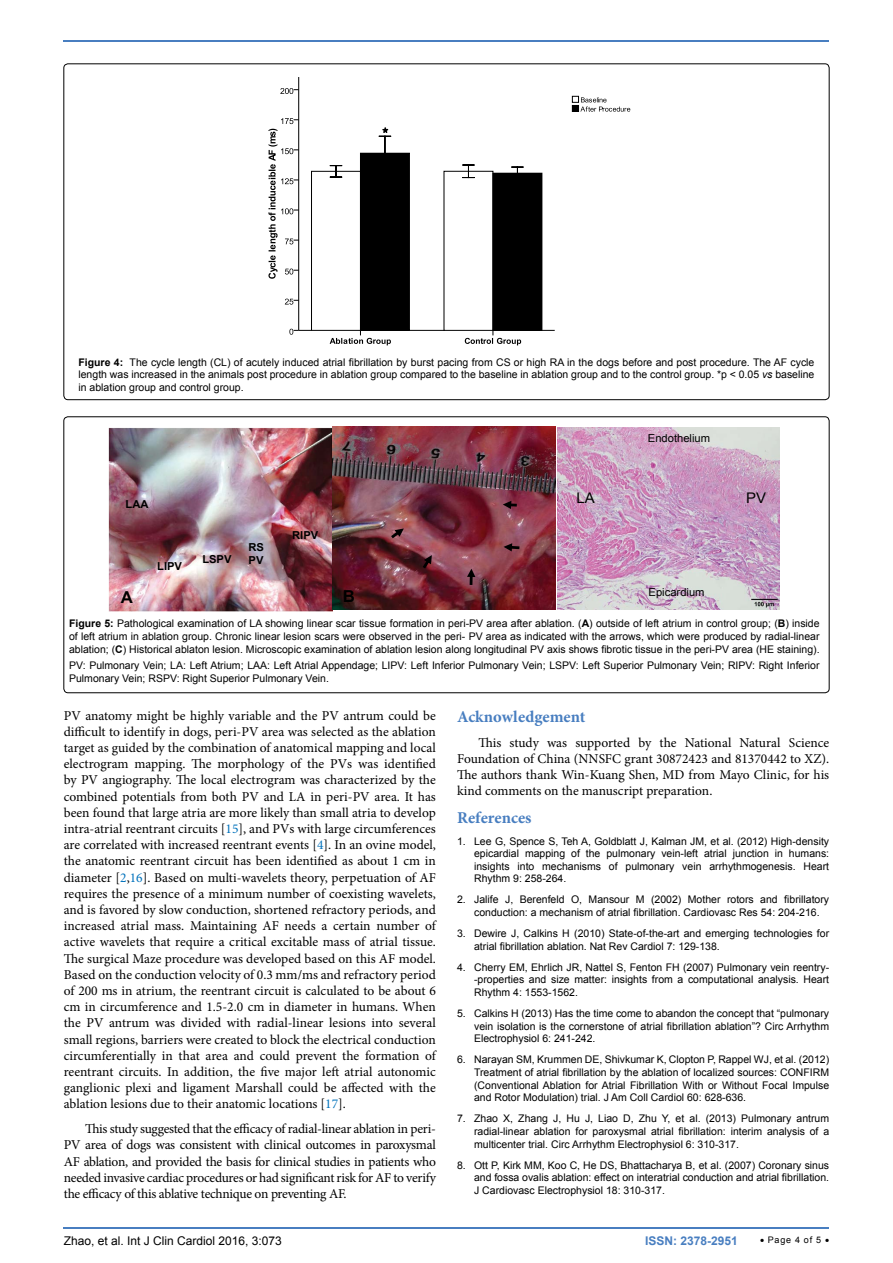
<style>
.page{position:relative;width:893px;height:1263px;background:#fff}
.page>*{position:absolute;margin:0;border:0;box-sizing:border-box;transform-origin:0 0}
.t1{font:700 16.5px "Minion Pro";color:#487ec0}
.t2{font:700 16.5px "Arial";color:#000}
.t3{font:14.7px "Arial";color:#000}
.t4{font:13.5px/16.2px "Minion Pro";letter-spacing:-.01em;color:#000;text-align:justify}
.t5{font:12px "Arial";color:#000}
.t6{font:700 12px "Arial";color:#487ec0}
.t7{font:10.95px "Arial";color:#000}
.t8{font:700 10.95px "Arial";color:#000}
.t9{font:10.5px/12.6px "Arial";color:#000;text-align:justify}
.t10{font:9px "Arial";letter-spacing:.08em;color:#000}
.t11{font:8.1px "Sim Sun";color:#000}
.s1{font-weight:700}
.s2{font-style:italic}
.s3{color:#0072bc}
</style>
<div class="page">
<hr style="left:64px;top:1227px;width:765px;height:2px;background:#487ec0">
<hr style="left:64px;top:40px;width:765px;height:2px;background:#487ec0">
<hr style="left:299px;top:330px;width:256px;height:1px;background:#000">
<svg style="left:465px;top:331px;width:56px;height:14px"></svg>
<svg style="left:330px;top:331px;width:61px;height:14px"></svg>
<hr style="left:298px;top:77px;width:1px;height:253px;background:#000">
<svg style="left:280px;top:88px;width:19px;height:6px"></svg>
<svg style="left:268px;top:118px;width:31px;height:161px"></svg>
<svg style="left:285px;top:299px;width:14px;height:6px"></svg>
<svg style="left:289px;top:329px;width:10px;height:6px"></svg>
<div style="left:444px;top:171px;width:49px;height:160px;border:1px solid #000"></div>
<div style="left:311px;top:171px;width:50px;height:160px;border:1px solid #000"></div>
<div style="left:493px;top:173px;width:49px;height:157px;background:#000"></div>
<div style="left:360px;top:153px;width:49px;height:177px;background:#000"></div>
<div style="left:360px;top:153px;width:50px;height:178px;border:1px solid #000"></div>
<svg style="left:329px;top:165px;width:14px;height:13px"></svg>
<svg style="left:462px;top:164px;width:13px;height:14px"></svg>
<svg style="left:511px;top:166px;width:13px;height:7px"></svg>
<svg style="left:572px;top:96px;width:58px;height:16px"></svg>
<svg style="left:378px;top:128px;width:14px;height:27px"></svg>
<img style="left:109px;top:427px;width:446px;height:184px">
<svg style="left:420px;top:555px;width:12px;height:16px"></svg>
<svg style="left:467px;top:569px;width:8px;height:16px"></svg>
<svg style="left:504px;top:543px;width:18px;height:8px"></svg>
<svg style="left:503px;top:501px;width:14px;height:8px"></svg>
<svg style="left:388px;top:528px;width:16px;height:13px"></svg>
<img style="left:557px;top:428px;width:223px;height:182px">
<p class="t11" style="left:381px;top:126px;width:10px">＊</p>
<p class="t9" style="left:78px;top:356px;width:737px"><span class="s1">Figure 4:</span> The cycle length (CL) of acutely induced atrial fibrillation by burst pacing from CS or high RA in the dogs before and post procedure. The AF cycle length was increased in the animals post procedure in ablation group compared to the baseline in ablation group and to the control group. *p &lt; 0.05 <span class="s2">vs</span> baseline in ablation group and control group.</p>
<p class="t8" style="left:126px;top:497px;width:24px">LAA</p>
<h1 class="t2" style="left:121px;top:586px;width:14px">A</h1>
<p class="t8" style="left:157px;top:559px;width:26px">LIPV</p>
<p class="t8" style="left:249px;top:540px;width:17px">RS</p>
<p class="t8" style="left:202px;top:552px;width:31px">LSPV</p>
<p class="t8" style="left:249px;top:553px;width:16px">PV</p>
<p class="t8" style="left:292px;top:528px;width:28px">RIPV</p>
<h1 class="t2" style="left:343px;top:585px;width:14px">B</h1>
<p class="t7" style="left:648px;top:431px;width:64px">Endothelium</p>
<h2 class="t3" style="left:576px;top:488px;width:20px">LA</h2>
<h2 class="t3" style="left:746px;top:488px;width:21px">PV</h2>
<p class="t7" style="left:649px;top:585px;width:57px">Epicardium</p>
<p class="t9" style="left:69px;top:617px;width:752px"><span class="s1">Figure 5:</span> Pathological examination of LA showing linear scar tissue formation in peri-PV area after ablation. (<span class="s1">A</span>) outside of left atrium in control group; (<span class="s1">B</span>) inside of left atrium in ablation group. Chronic linear lesion scars were observed in the peri- PV area as indicated with the arrows, which were produced by radial-linear ablation; (<span class="s1">C</span>) Historical ablaton lesion. Microscopic examination of ablation lesion along longitudinal PV axis shows fibrotic tissue in the peri-PV area (HE staining).</p>
<p class="t9" style="left:69px;top:660px;width:752px">PV: Pulmonary Vein; LA: Left Atrium; LAA: Left Atrial Appendage; LIPV: Left Inferior Pulmonary Vein; LSPV: Left Superior Pulmonary Vein; RIPV: Right Inferior<br>Pulmonary Vein; RSPV: Right Superior Pulmonary Vein.</p>
<p class="t4" style="left:64px;top:707px;width:374px">PV anatomy might be highly variable and the PV antrum could be difficult to identify in dogs, peri-PV area was selected as the ablation target as guided by the combination of anatomical mapping and local electrogram mapping. The morphology of the PVs was identified by PV angiography. The local electrogram was characterized by the combined potentials from both PV and LA in peri-PV area. It has been found that large atria are more likely than small atria to develop intra-atrial reentrant circuits [<span class="s3">15</span>], and PVs with large circumferences are correlated with increased reentrant events [<span class="s3">4</span>]. In an ovine model, the anatomic reentrant circuit has been identified as about 1 cm in diameter [<span class="s3">2</span>,<span class="s3">16</span>]. Based on multi-wavelets theory, perpetuation of AF requires the presence of a minimum number of coexisting wavelets, and is favored by slow conduction, shortened refractory periods, and increased atrial mass. Maintaining AF needs a certain number of active wavelets that require a critical excitable mass of atrial tissue.<br>The surgical Maze procedure was developed based on this AF model.<br>Based on the conduction velocity of 0.3 mm/ms and refractory period of 200 ms in atrium, the reentrant circuit is calculated to be about 6 cm in circumference and 1.5-2.0 cm in diameter in humans. When the PV antrum was divided with radial-linear lesions into several small regions, barriers were created to block the electrical conduction circumferentially in that area and could prevent the formation of reentrant circuits. In addition, the five major left atrial autonomic ganglionic plexi and ligament Marshall could be affected with the ablation lesions due to their anatomic locations [<span class="s3">17</span>].</p>
<p class="t4" style="left:64px;top:1121px;width:374px;text-indent:21px">This study suggested that the efficacy of radial-linear ablation in peri-PV area of dogs was consistent with clinical outcomes in paroxysmal AF ablation, and provided the basis for clinical studies in patients who needed invasive cardiac procedures or had significant risk for AF to verify the efficacy of this ablative technique on preventing AF.</p>
<h1 class="t1" style="left:457px;top:705px;width:130px">Acknowledgement</h1>
<p class="t4" style="left:457px;top:734px;width:374px;text-indent:21px">This study was supported by the National Natural Science Foundation of China (NNSFC grant 30872423 and 81370442 to XZ).<br>The authors thank Win-Kuang Shen, MD from Mayo Clinic, for his kind comments on the manuscript preparation.</p>
<h1 class="t1" style="left:457px;top:806px;width:76px">References</h1>
<p class="t9" style="left:474px;top:835px;width:357px;text-indent:-17px">1. Lee G, Spence S, Teh A, Goldblatt J, Kalman JM, et al. (2012) High-density epicardial mapping of the pulmonary vein-left atrial junction in humans: insights into mechanisms of pulmonary vein arrhythmogenesis. Heart Rhythm 9: 258-264.</p>
<p class="t9" style="left:474px;top:893px;width:357px;text-indent:-17px">2. Jalife J, Berenfeld O, Mansour M (2002) Mother rotors and fibrillatory conduction: a mechanism of atrial fibrillation. Cardiovasc Res 54: 204-216.</p>
<p class="t9" style="left:474px;top:927px;width:357px;text-indent:-17px">3. Dewire J, Calkins H (2010) State-of-the-art and emerging technologies for atrial fibrillation ablation. Nat Rev Cardiol 7: 129-138.</p>
<p class="t9" style="left:474px;top:961px;width:357px;text-indent:-17px">4. Cherry EM, Ehrlich JR, Nattel S, Fenton FH (2007) Pulmonary vein reentry--properties and size matter: insights from a computational analysis. Heart Rhythm 4: 1553-1562.</p>
<p class="t9" style="left:474px;top:1007px;width:357px;text-indent:-17px">5. Calkins H (2013) Has the time come to abandon the concept that “pulmonary vein isolation is the cornerstone of atrial fibrillation ablation”? Circ Arrhythm Electrophysiol 6: 241-242.</p>
<p class="t9" style="left:474px;top:1053px;width:357px;text-indent:-17px">6. Narayan SM, Krummen DE, Shivkumar K, Clopton P, Rappel WJ, et al. (2012)<br>Treatment of atrial fibrillation by the ablation of localized sources: CONFIRM (Conventional Ablation for Atrial Fibrillation With or Without Focal Impulse and Rotor Modulation) trial. J Am Coll Cardiol 60: 628-636.</p>
<p class="t9" style="left:474px;top:1112px;width:357px;text-indent:-17px">7. Zhao X, Zhang J, Hu J, Liao D, Zhu Y, et al. (2013) Pulmonary antrum radial-linear ablation for paroxysmal atrial fibrillation: interim analysis of a multicenter trial. Circ Arrhythm Electrophysiol 6: 310-317.</p>
<p class="t9" style="left:474px;top:1159px;width:357px;text-indent:-17px">8. Ott P, Kirk MM, Koo C, He DS, Bhattacharya B, et al. (2007) Coronary sinus and fossa ovalis ablation: effect on interatrial conduction and atrial fibrillation.<br>J Cardiovasc Electrophysiol 18: 310-317.</p>
<p class="t5" style="left:64px;top:1233px;width:220px">Zhao, et al. Int J Clin Cardiol 2016, 3:073</p>
<p class="t6" style="left:645px;top:1233px;width:94px">ISSN: 2378-2951</p>
<p class="t10" style="left:760px;top:1234px;width:71px">• Page 4 of 5 •</p>
</div>
